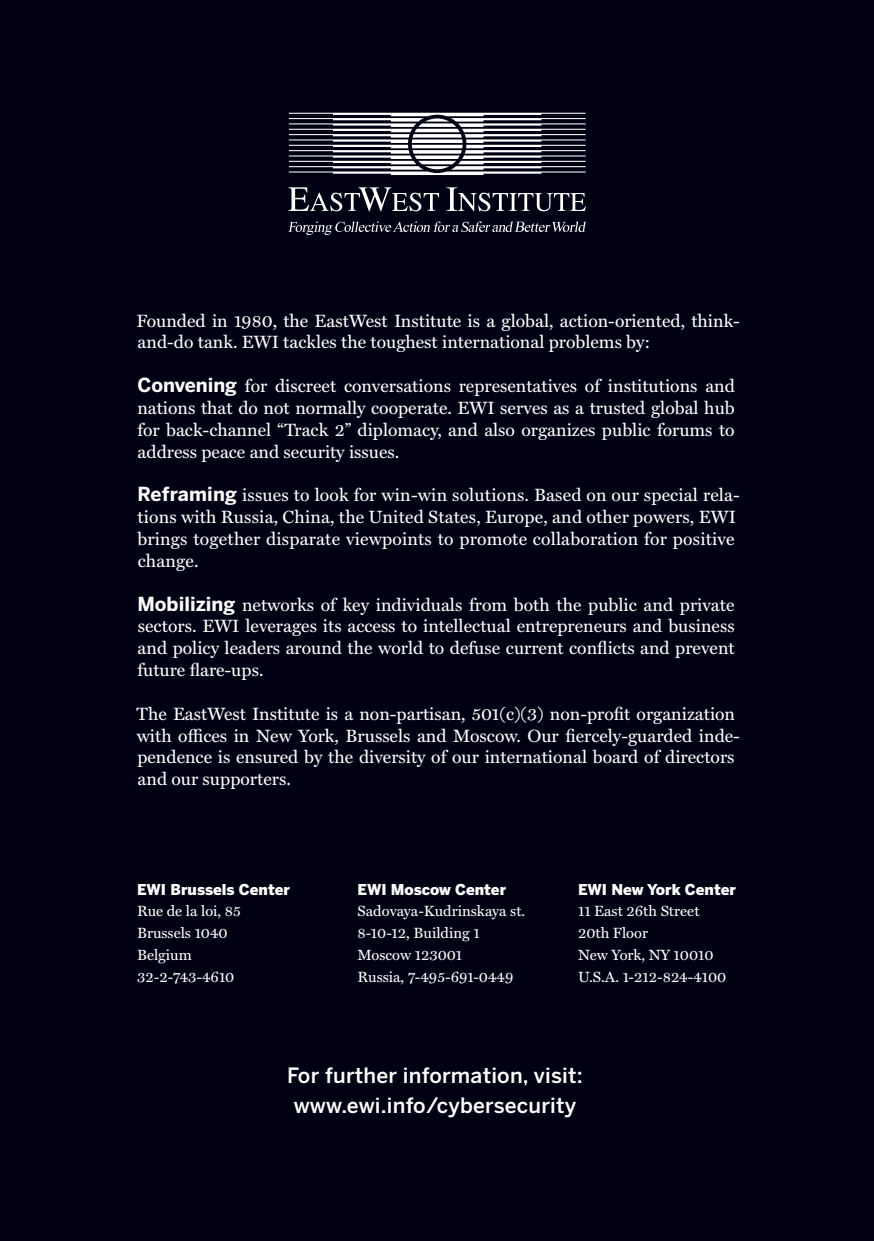
<style>
.page{position:relative;width:874px;height:1241px;background:#fff}
.page>*{position:absolute;margin:0;border:0;box-sizing:border-box;transform-origin:0 0}
.t1{font:500 21px/29.8px "Benton Sans";letter-spacing:.01em;color:#fff;text-align:center}
.t2{font:17.85px/21.9px "Miller Text";color:#fff}
.t3{font:14.88px/21.9px "Miller Text";color:#fff}
.t4{font:900 14.88px "Benton Sans";color:#fff}
.s1{font-family:"Benton Sans";font-weight:700;font-size:19.25px}
</style>
<div class="page">
<div style="left:0;top:0;width:873px;height:1240px;background:#000013"></div>
<svg style="left:288px;top:113px;width:297px;height:62px"></svg>
<svg style="left:288px;top:187px;width:297px;height:24px"></svg>
<svg style="left:288px;top:221px;width:297px;height:14px"></svg>
<p class="t2" style="left:136px;top:311px;width:604px">Founded in 1980, the EastWest Institute is a global, action-oriented, think&shy;and-do tank. EWI tackles the toughest international problems by:</p>
<p class="t2" style="left:137px;top:376px;width:598px;text-align:justify"><span class="s1">Convening</span> for discreet conversations representatives of institutions and nations that do not normally cooperate. EWI serves as a trusted global hub for back-channel “Track 2” diplomacy, and also organizes public forums to address peace and security issues.</p>
<p class="t2" style="left:137px;top:485px;width:603px"><span class="s1">Reframing</span> issues to look for win-win solutions. Based on our special rela&shy;tions with Russia, China, the United States, Europe, and other powers, EWI brings together disparate viewpoints to promote collaboration for positive change.</p>
<p class="t2" style="left:137px;top:594px;width:598px;text-align:justify"><span class="s1">Mobilizing</span> networks of key individuals from both the public and private sectors. EWI leverages its access to intellectual entrepreneurs and business and policy leaders around the world to defuse current conflicts and prevent future flare-ups.</p>
<p class="t2" style="left:136px;top:703px;width:604px">The EastWest Institute is a non-partisan, 501(c)(3) non-profit organization with offices in New York, Brussels and Moscow. Our fiercely-guarded inde&shy;pendence is ensured by the diversity of our international board of directors and our supporters.</p>
<p class="t4" style="left:137px;top:883px;width:154px">EWI Brussels Center</p>
<p class="t3" style="left:137px;top:901px;width:105px">Rue de la loi, 85<br>Brussels 1040<br>Belgium<br>32-2-743-4610</p>
<p class="t4" style="left:357px;top:883px;width:150px">EWI Moscow Center</p>
<p class="t3" style="left:357px;top:901px;width:169px">Sadovaya-Kudrinskaya st.<br>8-10-12, Building 1<br>Moscow 123001<br>Russia, 7-495-691-0449</p>
<p class="t4" style="left:577px;top:883px;width:159px">EWI New York Center</p>
<p class="t3" style="left:577px;top:901px;width:150px">11 East 26th Street<br>20th Floor<br>New York, NY 10010<br>U.S.A. 1-212-824-4100</p>
<p class="t1" style="left:287px;top:1062px;width:297px">For further information, visit: www.ewi.info/cybersecurity</p>
</div>
